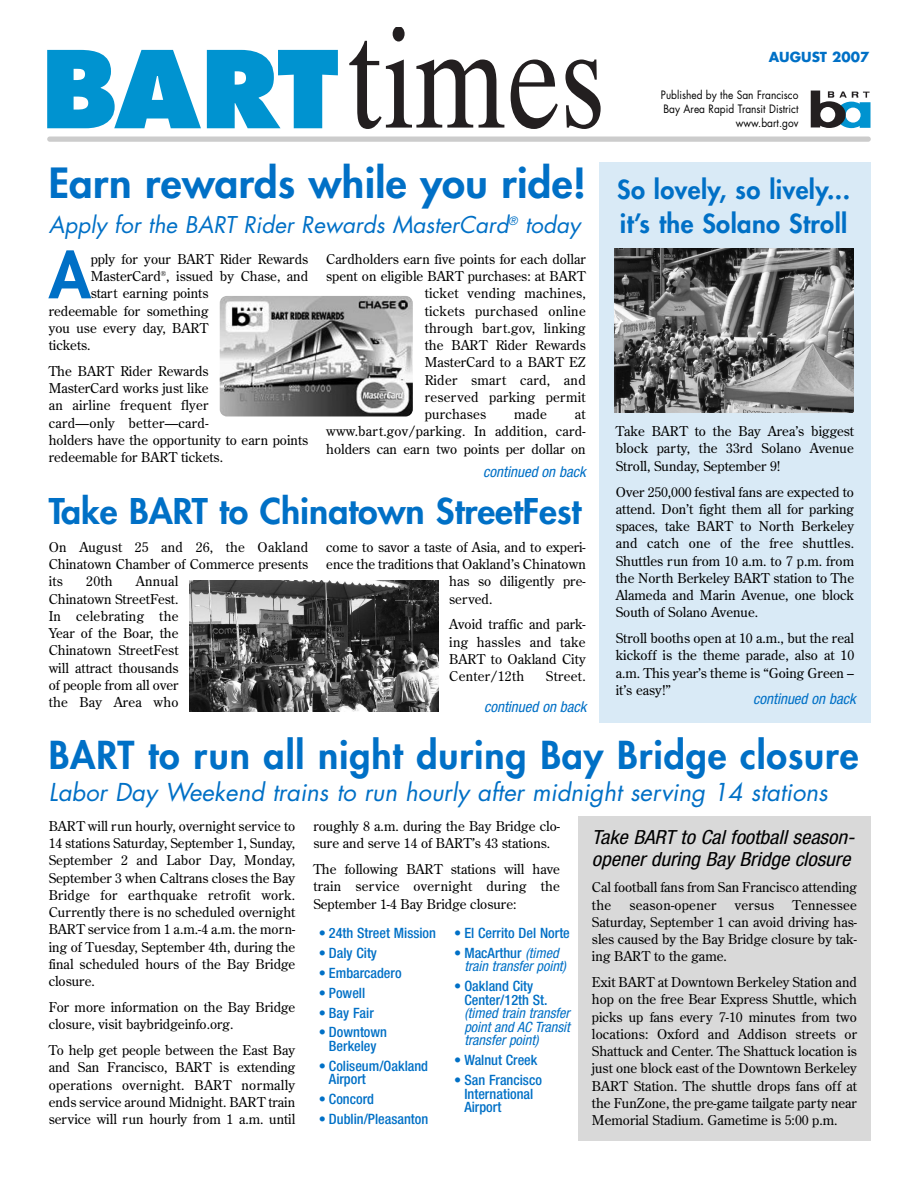
<style>
.page{position:relative;width:918px;height:1188px;background:#fff}
.page>*{position:absolute;margin:0;border:0;box-sizing:border-box;transform-origin:0 0}
.t1{font:800 61.95px "Futura";color:#0070c6}
.t2{font:800 40.5px "Futura";letter-spacing:.005em;color:#0070c6}
.t3{font:800 37.5px "Futura";letter-spacing:.025em;color:#0070c6}
.t4{font:800 34.5px "Futura";color:#0070c6}
.t5{font:800 25.5px/33.9px "Futura";letter-spacing:.015em;color:#0070c6}
.t6{font:italic 24px "Futura";color:#0070c6}
.t7{font:italic 22.5px "Futura";color:#0070c6}
.t8{font:italic condensed 19.5px/22.5px "Helvetica Neue";color:#000;scale:1.07 1}
.t9{font:italic condensed 15px "Helvetica Neue";color:#0070c6}
.t10{font:500 condensed 14.25px/13.5px "Helvetica Neue";color:#0070c6}
.t11{font:italic condensed 14.25px/13.5px "Helvetica Neue";color:#0070c6}
.t12{font:13.5px/17.2px "Century Old Style";color:#000;text-align:justify}
.t13{font:13.5px "Century Old Style";letter-spacing:.02em;color:#000}
.t14{font:700 13.5px "Futura";color:#0070c6}
.t15{font:11.25px/14.1px "Futura";color:#000;text-align:right;scale:.9 1}
.s1{font-weight:500;font-style:normal}
</style>
<div class="page">
<div style="left:599px;top:162px;width:272px;height:560px;background:#d9eaf6"></div>
<div style="left:578px;top:817px;width:293px;height:324px;background:#d9d9d9"></div>
<svg style="left:47px;top:50px;width:154px;height:78px"></svg>
<svg style="left:207px;top:50px;width:131px;height:78px"></svg>
<svg style="left:349px;top:27px;width:155px;height:102px"></svg>
<svg style="left:511px;top:60px;width:47px;height:69px"></svg>
<svg style="left:565px;top:60px;width:36px;height:69px"></svg>
<svg style="left:811px;top:91px;width:60px;height:37px"></svg>
<div style="left:47px;top:136px;width:824px;height:6px;background:#ccc;border-radius:3px"></div>
<img style="left:220px;top:296px;width:193px;height:120px">
<img style="left:189px;top:581px;width:250px;height:131px">
<img style="left:614px;top:249px;width:239px;height:164px">
<h2 class="t2" style="left:49px;top:163px;width:539px">Earn rewards while you ride!</h2>
<h3 class="t7" style="left:49px;top:215px;width:533px">Apply for the BART Rider Rewards MasterCard<sup>®</sup> today</h3>
<h1 class="t1" style="left:49px;top:246px;width:43px">A</h1>
<p class="t12" style="left:91px;top:251px;width:219px">pply for your BART Rider Rewards</p>
<p class="t12" style="left:91px;top:268px;width:219px">MasterCard<sup>®</sup>, issued by Chase, and</p>
<p class="t12" style="left:91px;top:285px;width:119px">start earning points</p>
<p class="t12" style="left:49px;top:302px;width:161px">redeemable for something</p>
<p class="t12" style="left:49px;top:320px;width:161px">you use every day, BART</p>
<p class="t12" style="left:49px;top:337px;width:43px">tickets.</p>
<p class="t12" style="left:49px;top:363px;width:261px;text-align:left">The BART Rider Rewards<br>MasterCard works just like<br>an airline frequent flyer<br>card—only better—card-<br>holders have the opportunity to earn points redeemable for BART tickets.</p>
<p class="t12" style="left:326px;top:251px;width:261px">Cardholders earn five points for each dollar</p>
<p class="t12" style="left:326px;top:268px;width:261px">spent on eligible BART purchases: at BART</p>
<p class="t13" style="left:425px;top:286px;width:163px">ticket vending machines,</p>
<p class="t13" style="left:425px;top:303px;width:163px">tickets purchased online</p>
<p class="t13" style="left:425px;top:320px;width:163px">through bart.gov, linking</p>
<p class="t12" style="left:425px;top:337px;width:163px">the BART Rider Rewards</p>
<p class="t12" style="left:425px;top:354px;width:163px">MasterCard to a BART EZ</p>
<p class="t13" style="left:425px;top:372px;width:163px">Rider smart card, and</p>
<p class="t13" style="left:425px;top:389px;width:163px">reserved parking permit</p>
<p class="t13" style="left:425px;top:407px;width:63px">purchases</p>
<p class="t12" style="left:514px;top:406px;width:34px">made</p>
<p class="t12" style="left:326px;top:406px;width:261px;text-indent:249px">at www.bart.gov/parking. In addition, card&shy;holders can earn two points per dollar on</p>
<p class="t9" style="left:483px;top:466px;width:104px">continued on back</p>
<h3 class="t4" style="left:49px;top:495px;width:534px">Take BART to Chinatown StreetFest</h3>
<p class="t12" style="left:49px;top:539px;width:261px">On August 25 and 26, the Oakland Chinatown Chamber of Commerce presents its</p>
<p class="t12" style="left:49px;top:573px;width:131px;text-indent:87px">Annual Chinatown StreetFest.<br>In celebrating the Year of the Boar, the Chinatown StreetFest will attract thousands of people from all over the Bay Area who</p>
<p class="t12" style="left:86px;top:573px;width:28px">20th</p>
<p class="t12" style="left:326px;top:539px;width:261px">come to savor a taste of Asia, and to experi-</p>
<p class="t12" style="left:326px;top:556px;width:261px">ence the traditions that Oakland’s Chinatown</p>
<p class="t12" style="left:449px;top:573px;width:138px">has so diligently pre-</p>
<p class="t12" style="left:449px;top:590px;width:45px">served.</p>
<p class="t12" style="left:449px;top:616px;width:138px">Avoid traffic and park&shy;ing hassles and take BART to Oakland City Center/12th</p>
<p class="t12" style="left:546px;top:668px;width:41px">Street.</p>
<p class="t9" style="left:484px;top:701px;width:104px">continued on back</p>
<p class="t14" style="left:769px;top:51px;width:102px">AUGUST 2007</p>
<p class="t15" style="left:661px;top:89px;width:154px">Published by the San Francisco<br>Bay Area Rapid Transit District www.bart.gov</p>
<h3 class="t5" style="left:617px;top:174px;width:234px">So lovely, so lively... it’s the Solano Stroll</h3>
<p class="t12" style="left:616px;top:423px;width:240px">Take BART to the Bay Area’s biggest block party, the 33rd Solano Avenue Stroll, Sunday, September 9!</p>
<p class="t12" style="left:616px;top:483px;width:240px">Over 250,000 festival fans are expected to attend. Don’t fight them all for parking spaces, take BART to North Berkeley and catch one of the free shuttles.<br>Shuttles run from 10 a.m. to 7 p.m. from the North Berkeley BART station to The Alameda and Marin Avenue, one block South of Solano Avenue.</p>
<p class="t12" style="left:616px;top:630px;width:240px">Stroll booths open at 10 a.m., but the real kickoff is the theme parade, also at 10 a.m. This year’s theme is “Going Green – it’s easy!”</p>
<p class="t9" style="left:753px;top:693px;width:104px">continued on back</p>
<h3 class="t3" style="left:49px;top:737px;width:811px">BART to run all night during Bay Bridge closure</h3>
<h3 class="t6" style="left:49px;top:782px;width:781px">Labor Day Weekend trains to run hourly after midnight serving 14 stations</h3>
<p class="t12" style="left:49px;top:818px;width:248px">BART will run hourly, overnight service to 14 stations Saturday, September 1, Sunday, September 2 and Labor Day, Monday, September 3 when Caltrans closes the Bay Bridge for earthquake retrofit work.<br>Currently there is no scheduled overnight BART service from 1 a.m.-4 a.m. the morn&shy;ing of Tuesday, September 4th, during the final scheduled hours of the Bay Bridge closure.</p>
<p class="t12" style="left:49px;top:999px;width:248px">For more information on the Bay Bridge closure, visit baybridgeinfo.org.</p>
<p class="t12" style="left:49px;top:1042px;width:248px">To help get people between the East Bay and San Francisco, BART is extending operations overnight. BART normally ends service around Midnight. BART train service will run hourly from 1 a.m. until</p>
<p class="t12" style="left:313px;top:818px;width:248px">roughly 8 a.m. during the Bay Bridge clo&shy;sure and serve 14 of BART’s 43 stations.</p>
<p class="t12" style="left:313px;top:861px;width:248px">The following BART stations will have train service overnight during the September 1-4 Bay Bridge closure:</p>
<p class="t10" style="left:319px;top:927px;width:119px">• 24th Street Mission</p>
<p class="t10" style="left:319px;top:947px;width:60px">• Daly City</p>
<p class="t10" style="left:319px;top:967px;width:84px">• Embarcadero</p>
<p class="t10" style="left:319px;top:987px;width:48px">• Powell</p>
<p class="t10" style="left:319px;top:1007px;width:57px">• Bay Fair</p>
<p class="t10" style="left:319px;top:1027px;width:70px;text-align:center">• Downtown<br>Berkeley</p>
<p class="t10" style="left:329px;top:1060px;width:101px;text-indent:-10px">• Coliseum/Oakland<br>Airport</p>
<p class="t10" style="left:319px;top:1094px;width:57px">• Concord</p>
<p class="t10" style="left:319px;top:1114px;width:111px">• Dublin/Pleasanton</p>
<p class="t10" style="left:454px;top:927px;width:117px">• El Cerrito Del Norte</p>
<p class="t11" style="left:464px;top:947px;width:103px;text-indent:-10px"><span class="s1">• MacArthur</span> (timed train transfer point)</p>
<p class="t10" style="left:464px;top:980px;width:85px;text-indent:-10px">• Oakland City<br>Center/12th St.</p>
<p class="t11" style="left:464px;top:1007px;width:107px;text-align:justify">(timed train transfer point and AC Transit transfer point)</p>
<p class="t10" style="left:454px;top:1054px;width:85px">• Walnut Creek</p>
<p class="t10" style="left:464px;top:1074px;width:79px;text-indent:-10px">• San Francisco<br>International<br>Airport</p>
<h3 class="t8" style="left:592px;top:827px;width:247px">Take BART to Cal football season&shy;opener during Bay Bridge closure</h3>
<p class="t12" style="left:592px;top:879px;width:267px">Cal football fans from San Francisco attending the</p>
<p class="t12" style="left:592px;top:896px;width:267px;text-indent:201px">Tennessee Saturday, September 1 can avoid driving has&shy;sles caused by the Bay Bridge closure by tak&shy;ing BART to the game.</p>
<p class="t12" style="left:592px;top:974px;width:267px">Exit BART at Downtown Berkeley Station and hop on the free Bear Express Shuttle, which picks up fans every 7-10 minutes from two locations: Oxford and Addison streets or Shattuck and Center. The Shattuck location is just one block east of the Downtown Berkeley BART Station. The shuttle drops fans off at the FunZone, the pre-game tailgate party near Memorial Stadium. Gametime is 5:00 p.m.</p>
<p class="t13" style="left:630px;top:897px;width:88px">season-opener</p>
<p class="t12" style="left:735px;top:896px;width:41px">versus</p>
</div>
